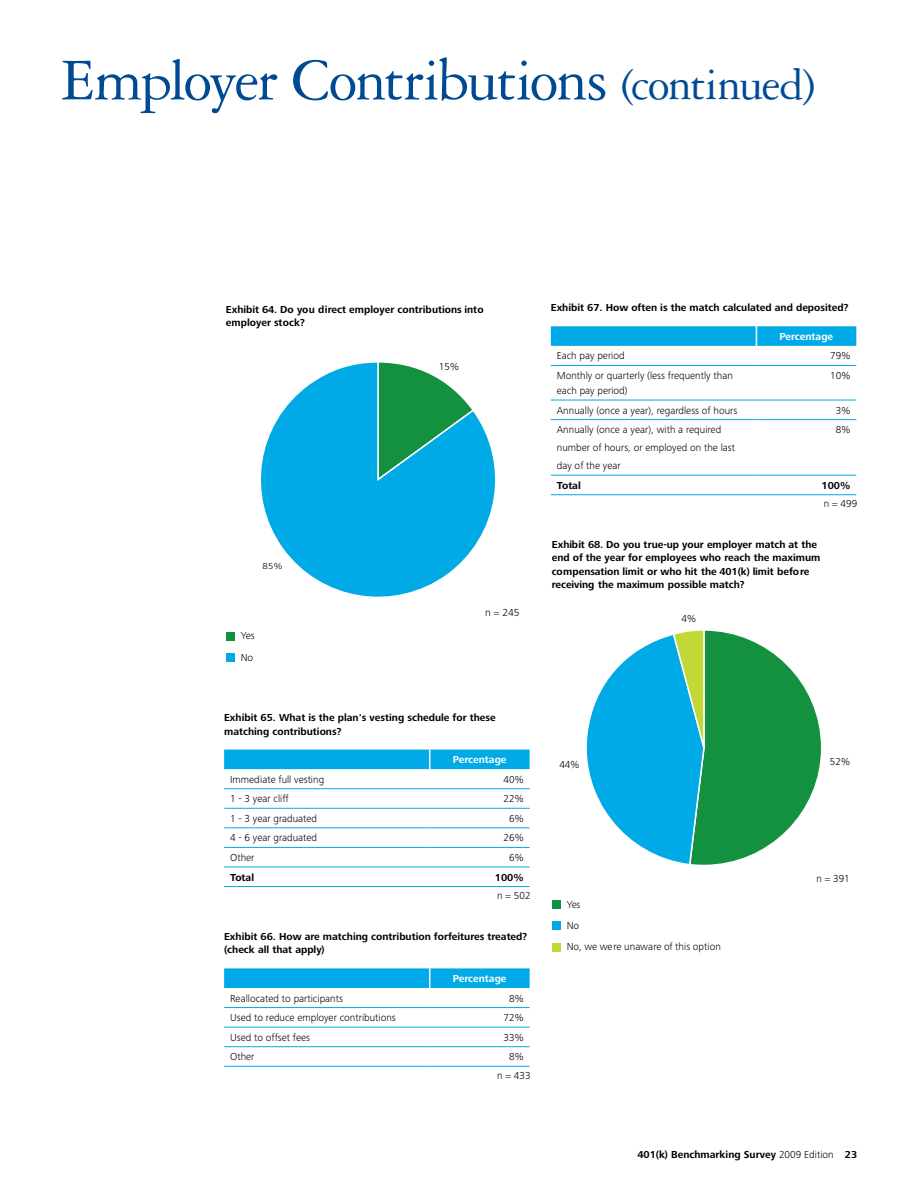
<style>
.page{position:relative;width:918px;height:1188px;background:#fff}
.page>*{position:absolute;margin:0;border:0;box-sizing:border-box;transform-origin:0 0}
.t1{font:63px "Garamond 3 LT Std";letter-spacing:-.035em;color:#004a94}
.t2{font:300 10.65px "Frutiger Next Pro";color:#000}
.t3{font:700 10.5px/13.5px "Frutiger Next Pro";color:#000}
.t4{font:300 10.5px/18px "Frutiger Next Pro";color:#000}
.t5{font:700 10.5px "Frutiger Next Pro";color:#fff}
.t6{font:300 8.85px "Frutiger Next Pro";color:#000;scale:1.14 1}
.s1{font-size:48px}
.s2{font-weight:300}
</style>
<div class="page">
<svg style="left:586px;top:630px;width:235px;height:235px"></svg>
<div style="left:552px;top:921px;width:8px;height:9px;background:#00aae7"></div>
<div style="left:552px;top:943px;width:8px;height:8px;background:#c1d837"></div>
<div style="left:552px;top:900px;width:8px;height:9px;background:#14913e"></div>
<svg style="left:261px;top:362px;width:235px;height:235px;fill:#00aae7"></svg>
<div style="left:226px;top:653px;width:8px;height:9px;background:#00aae7"></div>
<div style="left:226px;top:632px;width:8px;height:9px;background:#14913e"></div>
<hr style="left:224px;top:788px;width:206px;height:1px;background:#00aae7">
<hr style="left:430px;top:788px;width:100px;height:1px;background:#00aae7">
<hr style="left:224px;top:808px;width:206px;height:1px;background:#00aae7">
<hr style="left:430px;top:808px;width:100px;height:1px;background:#00aae7">
<hr style="left:224px;top:827px;width:206px;height:1px;background:#00aae7">
<hr style="left:430px;top:827px;width:100px;height:1px;background:#00aae7">
<hr style="left:224px;top:847px;width:206px;height:1px;background:#00aae7">
<hr style="left:430px;top:847px;width:100px;height:1px;background:#00aae7">
<hr style="left:224px;top:867px;width:206px;height:1px;background:#00aae7">
<hr style="left:430px;top:867px;width:100px;height:1px;background:#00aae7">
<hr style="left:224px;top:886px;width:206px;height:1px;background:#00aae7">
<hr style="left:430px;top:886px;width:100px;height:1px;background:#00aae7">
<div style="left:224px;top:750px;width:306px;height:19px;background:#00aae7"></div>
<hr style="left:224px;top:1007px;width:206px;height:1px;background:#00aae7">
<hr style="left:430px;top:1007px;width:100px;height:1px;background:#00aae7">
<hr style="left:224px;top:1027px;width:206px;height:1px;background:#00aae7">
<hr style="left:430px;top:1027px;width:100px;height:1px;background:#00aae7">
<hr style="left:224px;top:1046px;width:206px;height:1px;background:#00aae7">
<hr style="left:430px;top:1046px;width:100px;height:1px;background:#00aae7">
<hr style="left:224px;top:1066px;width:206px;height:1px;background:#00aae7">
<hr style="left:430px;top:1066px;width:100px;height:1px;background:#00aae7">
<div style="left:224px;top:968px;width:306px;height:20px;background:#00aae7"></div>
<hr style="left:551px;top:365px;width:205px;height:1px;background:#00aae7">
<hr style="left:756px;top:365px;width:100px;height:1px;background:#00aae7">
<hr style="left:551px;top:400px;width:205px;height:1px;background:#00aae7">
<hr style="left:756px;top:400px;width:100px;height:1px;background:#00aae7">
<hr style="left:551px;top:419px;width:205px;height:1px;background:#00aae7">
<hr style="left:756px;top:419px;width:100px;height:1px;background:#00aae7">
<hr style="left:551px;top:475px;width:205px;height:1px;background:#00aae7">
<hr style="left:756px;top:475px;width:100px;height:1px;background:#00aae7">
<hr style="left:551px;top:494px;width:205px;height:1px;background:#00aae7">
<hr style="left:756px;top:494px;width:100px;height:1px;background:#00aae7">
<svg style="left:551px;top:326px;width:305px;height:20px;background:#06ace7"></svg>
<h1 class="t1" style="left:61px;top:46px;width:756px">Employer Contributions <span class="s1">(continued)</span></h1>
<p class="t3" style="left:226px;top:303px;width:259px">Exhibit 64. Do you direct employer contributions into employer stock?</p>
<p class="t6" style="left:263px;top:561px;width:19px">85%</p>
<p class="t4" style="left:241px;top:627px;width:15px">Yes</p>
<p class="t4" style="left:241px;top:648px;width:14px">No</p>
<p class="t4" style="left:439px;top:357px;width:22px">15%</p>
<p class="t2" style="left:485px;top:606px;width:36px">n = 245</p>
<p class="t3" style="left:224px;top:711px;width:273px">Exhibit 65. What is the plan's vesting schedule for these matching contributions?</p>
<p class="t5" style="left:453px;top:754px;width:55px">Percentage</p>
<p class="t4" style="left:230px;top:770px;width:96px">Immediate full vesting</p>
<p class="t4" style="left:504px;top:770px;width:22px">40%</p>
<p class="t4" style="left:230px;top:790px;width:60px">1 - 3 year cliff</p>
<p class="t4" style="left:504px;top:790px;width:22px">22%</p>
<p class="t4" style="left:230px;top:809px;width:89px">1 - 3 year graduated</p>
<p class="t4" style="left:509px;top:809px;width:16px">6%</p>
<p class="t4" style="left:230px;top:829px;width:89px">4 - 6 year graduated</p>
<p class="t4" style="left:504px;top:829px;width:22px">26%</p>
<p class="t4" style="left:230px;top:849px;width:26px">Other</p>
<p class="t4" style="left:509px;top:849px;width:16px">6%</p>
<p class="t3" style="left:230px;top:870px;width:26px">Total</p>
<p class="t3" style="left:495px;top:870px;width:30px">100%</p>
<p class="t4" style="left:497px;top:886px;width:35px">n = 502</p>
<p class="t3" style="left:224px;top:930px;width:305px">Exhibit 66. How are matching contribution forfeitures treated? (check all that apply)</p>
<p class="t5" style="left:453px;top:972px;width:55px">Percentage</p>
<p class="t4" style="left:230px;top:989px;width:114px">Reallocated to participants</p>
<p class="t4" style="left:509px;top:989px;width:16px">8%</p>
<p class="t4" style="left:230px;top:1009px;width:167px">Used to reduce employer contributions</p>
<p class="t4" style="left:504px;top:1009px;width:22px">72%</p>
<p class="t4" style="left:230px;top:1028px;width:81px">Used to offset fees</p>
<p class="t4" style="left:504px;top:1028px;width:22px">33%</p>
<p class="t4" style="left:230px;top:1048px;width:26px">Other</p>
<p class="t4" style="left:497px;top:1048px;width:35px;text-align:center">8%<br>n = 433</p>
<p class="t3" style="left:551px;top:301px;width:299px">Exhibit 67. How often is the match calculated and deposited?</p>
<p class="t5" style="left:780px;top:330px;width:55px">Percentage</p>
<p class="t4" style="left:557px;top:347px;width:69px">Each pay period</p>
<p class="t4" style="left:830px;top:347px;width:22px">79%</p>
<p class="t4" style="left:557px;top:368px;width:178px;line-height:15px">Monthly or quarterly (less frequently than each pay period)</p>
<p class="t4" style="left:830px;top:367px;width:22px">10%</p>
<p class="t4" style="left:557px;top:401px;width:182px">Annually (once a year), regardless of hours</p>
<p class="t4" style="left:836px;top:401px;width:16px">3%</p>
<p class="t4" style="left:557px;top:421px;width:180px">Annually (once a year), with a required number of hours, or employed on the last day of the year</p>
<p class="t4" style="left:836px;top:421px;width:16px">8%</p>
<p class="t3" style="left:557px;top:478px;width:26px">Total</p>
<p class="t3" style="left:822px;top:478px;width:30px">100%</p>
<p class="t4" style="left:824px;top:495px;width:35px">n = 499</p>
<p class="t3" style="left:552px;top:538px;width:270px">Exhibit 68. Do you true-up your employer match at the end of the year for employees who reach the maximum compensation limit or who hit the 401(k) limit before receiving the maximum possible match?</p>
<p class="t4" style="left:559px;top:756px;width:22px">44%</p>
<p class="t4" style="left:681px;top:609px;width:16px">4%</p>
<p class="t4" style="left:567px;top:895px;width:15px">Yes</p>
<p class="t4" style="left:567px;top:938px;width:156px">No, we were unaware of this option</p>
<p class="t4" style="left:567px;top:916px;width:14px">No</p>
<p class="t4" style="left:830px;top:752px;width:22px">52%</p>
<p class="t4" style="left:817px;top:869px;width:35px">n = 391</p>
<p class="t3" style="left:637px;top:1147px;width:221px">401(k) Benchmarking Survey <span class="s2">2009 Edition</span> 23</p>
</div>
